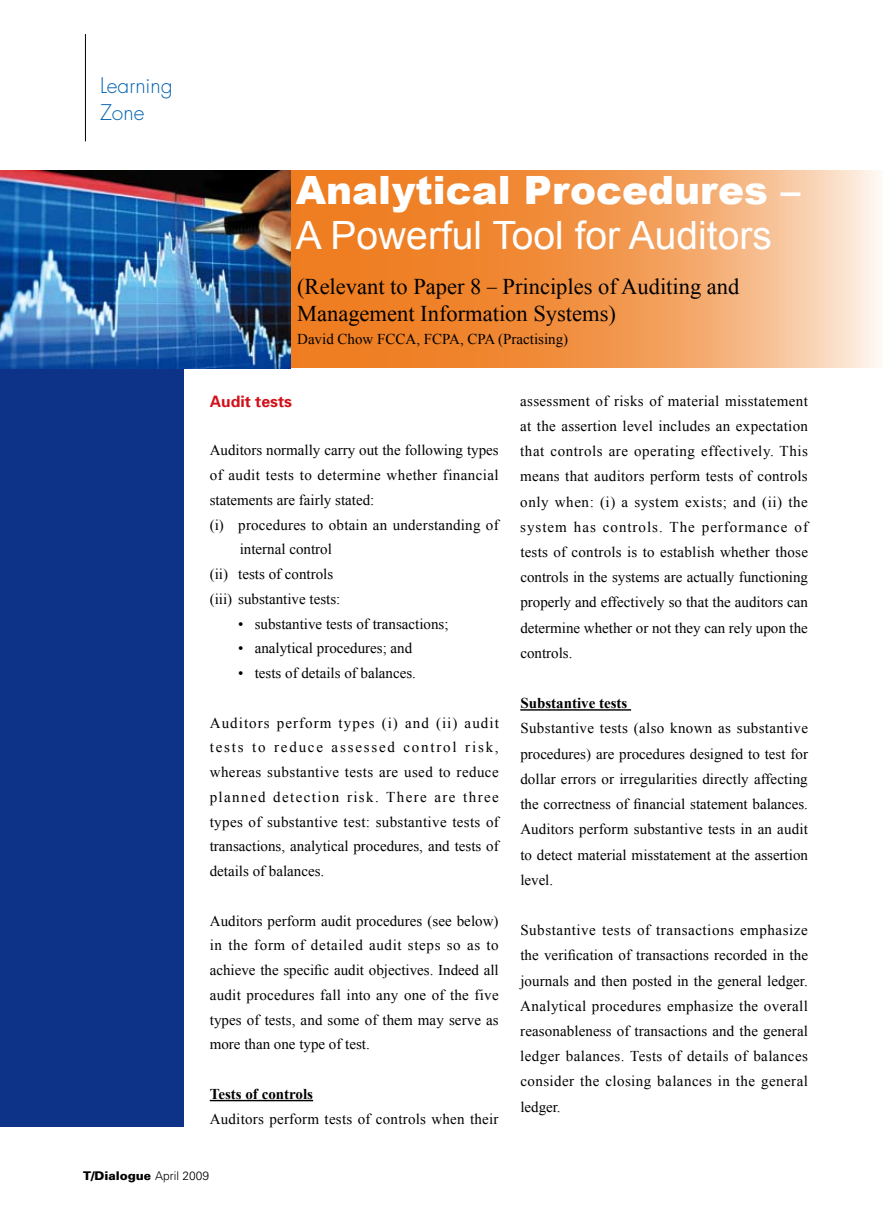
<style>
.page{position:relative;width:893px;height:1212px;background:#fff}
.page>*{position:absolute;margin:0;border:0;box-sizing:border-box;transform-origin:0 0}
.t1{font:39px "Arial";color:#fff}
.t2{font:900 39px "Arial";color:#fff}
.t3{font:22.5px/27px "Times New Roman";color:#000}
.t4{font:300 21px/27px "Futura";color:#0062b1}
.t5{font:700 15.75px "Univers";color:#d0121b}
.t6{font:15px/25.2px "Times New Roman";color:#000;text-align:justify}
.t7{font:15px "Times New Roman";letter-spacing:.025em;color:#000}
.t8{font:700 15px "Times New Roman";color:#000}
.t9{font:900 12px "Univers";color:#000}
.s1{font-size:19.5px}
.s2{font-weight:300}
</style>
<div class="page">
<svg style="left:290px;top:170px;width:591px;height:198px;background:#f29e5a"></svg>
<div style="left:0;top:171px;width:184px;height:956px;background:#0c3388"></div>
<img style="left:0;top:170px;width:290px;height:198px">
<hr style="left:85px;top:34px;width:1px;height:107px;background:#000">
<hr style="left:210px;top:1100px;width:103px;height:1px;background:#000">
<hr style="left:520px;top:709px;width:111px;height:2px;background:#000">
<h3 class="t4" style="left:100px;top:72px;width:74px">Learning<br>Zone</h3>
<h1 class="t2" style="left:296px;top:168px;width:506px">Analytical Procedures –</h1>
<h1 class="t1" style="left:296px;top:209px;width:478px">A Powerful Tool for Auditors</h1>
<h2 class="t3" style="left:297px;top:272px;width:444px">(Relevant to Paper 8 <span class="s1">–</span> Principles of Auditing and<br>Management Information Systems)</h2>
<p class="t6" style="left:297px;top:327px;width:273px">David Chow FCCA, FCPA, CPA (Practising)</p>
<p class="t5" style="left:210px;top:391px;width:84px">Audit tests</p>
<p class="t6" style="left:210px;top:437px;width:290px">Auditors normally carry out the following types</p>
<p class="t7" style="left:210px;top:465px;width:290px">of audit tests to determine whether financial</p>
<p class="t6" style="left:210px;top:487px;width:166px">statements are fairly stated:</p>
<p class="t6" style="left:210px;top:512px;width:290px">(i) procedures to obtain an understanding of</p>
<p class="t6" style="left:240px;top:536px;width:94px">internal control</p>
<p class="t6" style="left:210px;top:561px;width:125px">(ii) tests of controls</p>
<p class="t6" style="left:210px;top:586px;width:132px">(iii) substantive tests:</p>
<p class="t6" style="left:238px;top:611px;width:212px">• substantive tests of transactions;</p>
<p class="t6" style="left:238px;top:635px;width:175px">• analytical procedures; and</p>
<p class="t6" style="left:238px;top:660px;width:179px">• tests of details of balances.</p>
<p class="t6" style="left:210px;top:710px;width:291px;line-height:24.8px">Auditors perform types (i) and (ii) audit tests to reduce assessed control risk, whereas substantive tests are used to reduce planned detection risk. There are three types of substantive test: substantive tests of transactions, analytical procedures, and tests of details of balances.</p>
<p class="t6" style="left:210px;top:908px;width:291px;line-height:24.8px">Auditors perform audit procedures (see below) in the form of detailed audit steps so as to achieve the specific audit objectives. Indeed all audit procedures fall into any one of the five types of tests, and some of them may serve as more than one type of test.</p>
<p class="t8" style="left:210px;top:1083px;width:105px">Tests of controls</p>
<p class="t6" style="left:210px;top:1106px;width:290px">Auditors perform tests of controls when their</p>
<p class="t6" style="left:520px;top:388px;width:289px">assessment of risks of material misstatement at the assertion level includes an expectation that controls are operating effectively. This means that auditors perform tests of controls only when: (i) a system exists; and (ii) the system has controls. The performance of tests of controls is to establish whether those controls in the systems are actually functioning properly and effectively so that the auditors can determine whether or not they can rely upon the controls.</p>
<p class="t8" style="left:520px;top:693px;width:109px">Substantive tests</p>
<p class="t6" style="left:520px;top:716px;width:289px">Substantive tests (also known as substantive procedures) are procedures designed to test for dollar errors or irregularities directly affecting the correctness of financial statement balances.<br>Auditors perform substantive tests in an audit to detect material misstatement at the assertion level.</p>
<p class="t6" style="left:520px;top:917px;width:289px">Substantive tests of transactions emphasize the verification of transactions recorded in the journals and then posted in the general ledger.<br>Analytical procedures emphasize the overall reasonableness of transactions and the general ledger balances. Tests of details of balances consider the closing balances in the general ledger.</p>
<p class="t9" style="left:83px;top:1168px;width:128px">T/Dialogue <span class="s2">April 2009</span></p>
</div>
